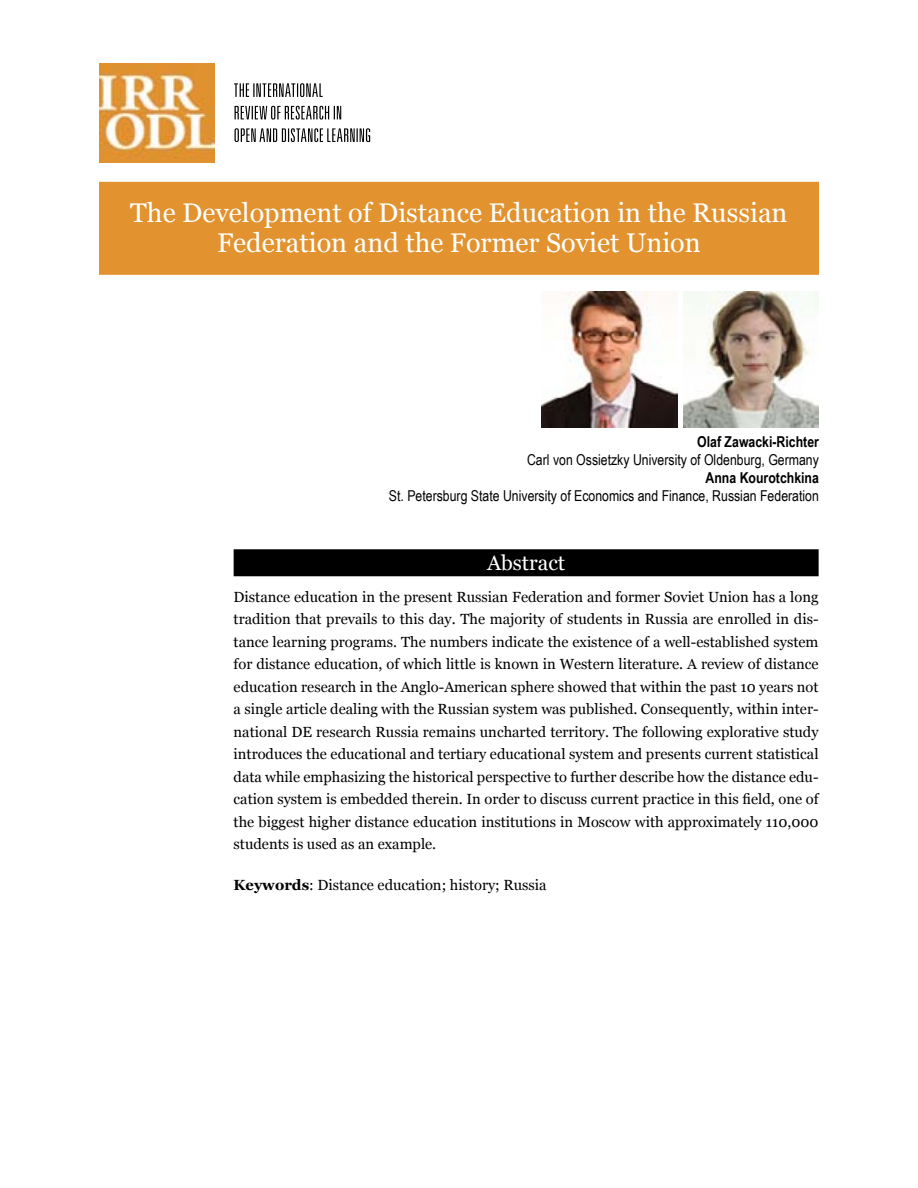
<style>
.page{position:relative;width:918px;height:1188px;background:#fff}
.page>*{position:absolute;margin:0;border:0;box-sizing:border-box;transform-origin:0 0}
.t1{font:27px/30px "Georgia";color:#fff;text-align:center}
.t2{font:21px "Georgia";color:#fff}
.t3{font:15px "Arial Narrow";color:#000}
.t4{font:700 15px "Arial Narrow";color:#000}
.t5{font:14.7px/22.5px "Georgia";color:#000;text-align:justify}
.s1{font-weight:700}
</style>
<div class="page">
<img style="left:99px;top:63px;width:116px;height:99px">
<svg style="left:235px;top:128px;width:135px;height:14px"></svg>
<svg style="left:235px;top:106px;width:106px;height:14px"></svg>
<svg style="left:234px;top:83px;width:89px;height:14px"></svg>
<div style="left:99px;top:182px;width:720px;height:63px;background:#e2922e"></div>
<div style="left:99px;top:212px;width:720px;height:63px;background:#e2922e"></div>
<div style="left:234px;top:549px;width:585px;height:27px;background:#000"></div>
<img style="left:683px;top:292px;width:136px;height:135px">
<img style="left:542px;top:292px;width:135px;height:135px">
<h1 class="t1" style="left:130px;top:199px;width:659px">The Development of Distance Education in the Russian<br>Federation and the Former Soviet Union</h1>
<p class="t4" style="left:697px;top:431px;width:123px">Olaf Zawacki-Richter</p>
<p class="t3" style="left:527px;top:449px;width:293px">Carl von Ossietzky University of Oldenburg, Germany</p>
<p class="t4" style="left:706px;top:467px;width:115px">Anna Kourotchkina</p>
<p class="t3" style="left:389px;top:485px;width:432px">St. Petersburg State University of Economics and Finance, Russian Federation</p>
<h2 class="t2" style="left:487px;top:550px;width:80px">Abstract</h2>
<p class="t5" style="left:234px;top:586px;width:586px">Distance education in the present Russian Federation and former Soviet Union has a long tradition that prevails to this day. The majority of students in Russia are enrolled in dis&shy;tance learning programs. The numbers indicate the existence of a well-established system for distance education, of which little is known in Western literature. A review of distance education research in the Anglo-American sphere showed that within the past 10 years not a single article dealing with the Russian system was published. Consequently, within inter&shy;national DE research Russia remains uncharted territory. The following explorative study introduces the educational and tertiary educational system and presents current statistical data while emphasizing the historical perspective to further describe how the distance edu&shy;cation system is embedded therein. In order to discuss current practice in this field, one of the biggest higher distance education institutions in Moscow with approximately 110,000 students is used as an example.</p>
<p class="t5" style="left:234px;top:874px;width:314px"><span class="s1">Keywords</span>: Distance education; history; Russia</p>
</div>
